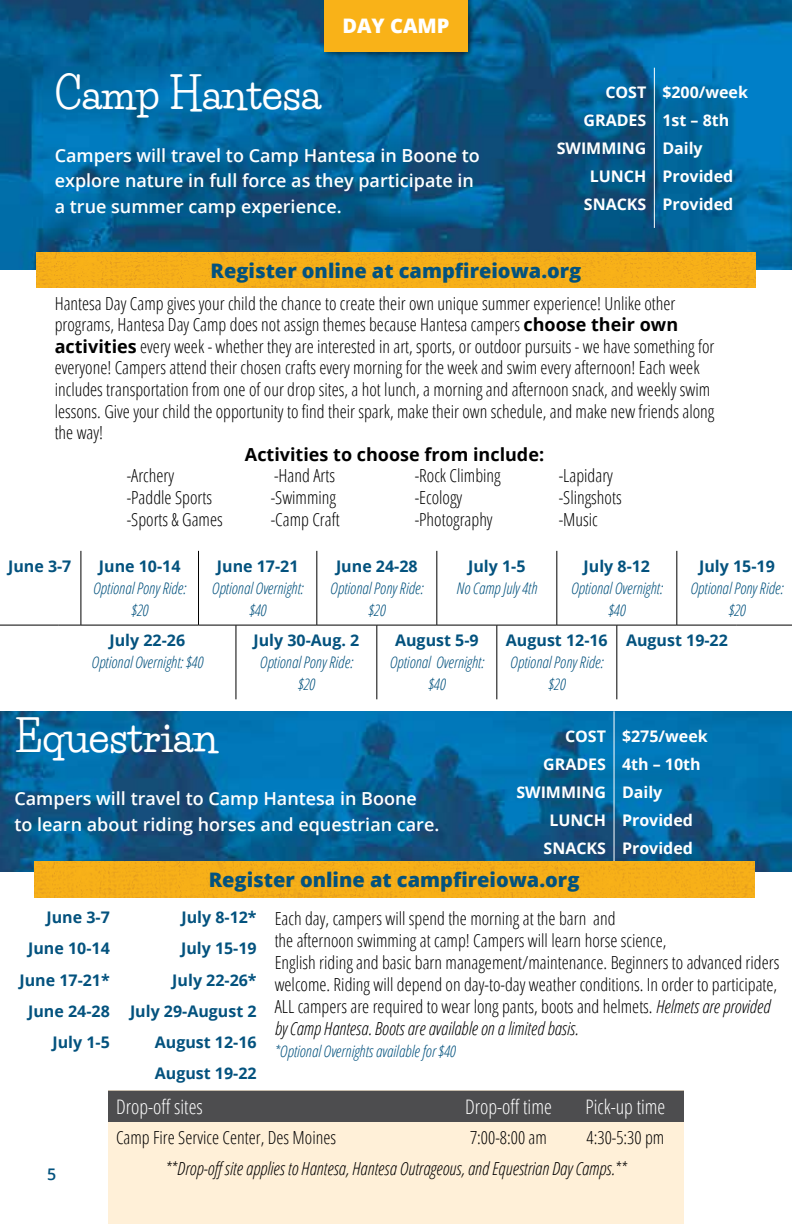
<style>
.page{position:relative;width:792px;height:1224px;background:#fff}
.page>*{position:absolute;margin:0;border:0;box-sizing:border-box;transform-origin:0 0}
.t1{font:700 42px "Life Savers";color:#fff}
.t2{font:800 20px "Open Sans";color:#03527e}
.t3{font:300 condensed 20px "Open Sans";color:#fff}
.t4{font:800 20px "Open Sans";color:#fff}
.t5{font:300 condensed 18px/21.6px "Open Sans";color:#000}
.t6{font:600 18px/26px "Open Sans";color:#fff}
.t7{font:italic 300 condensed 18px "Open Sans";color:#000}
.t8{font:700 18px "Open Sans";color:#000}
.t9{font:italic 300 condensed 16px/22px "Open Sans";color:#03527e;text-align:center}
.t10{font:700 16px/31.2px "Open Sans";color:#03527e;text-align:right}
.t11{font:700 16px/28px "Open Sans";color:#fff}
.t12{font:600 16px "Open Sans";color:#03527e}
.s1{font-weight:700;font-stretch:normal}
.s2{font-style:italic}
</style>
<div class="page">
<img style="left:0;top:0;width:792px;height:270px">
<div style="left:323px;top:0;width:151px;height:58px;background:#000;opacity:.4"></div>
<div style="left:324px;top:0;width:144px;height:51px;background:#f9b218"></div>
<div style="left:108px;top:1091px;width:576px;height:133px;background:#fff0d8"></div>
<div style="left:108px;top:1091px;width:576px;height:31px;background:#4d4d4f"></div>
<img style="left:0;top:711px;width:792px;height:161px">
<img style="left:36px;top:252px;width:720px;height:36px">
<hr style="left:654px;top:68px;width:1px;height:160px;background:#fff">
<hr style="left:614px;top:711px;width:1px;height:161px;background:#fff">
<hr style="left:81px;top:551px;width:1px;height:74px;background:#000">
<hr style="left:198px;top:551px;width:1px;height:74px;background:#000">
<hr style="left:316px;top:551px;width:1px;height:74px;background:#000">
<hr style="left:436px;top:551px;width:1px;height:74px;background:#000">
<hr style="left:556px;top:551px;width:1px;height:74px;background:#000">
<hr style="left:676px;top:551px;width:1px;height:74px;background:#000">
<hr style="left:0;top:625px;width:59px;height:1px;background:#000">
<svg style="left:59px;top:625px;width:22px;height:1px"></svg>
<hr style="left:81px;top:625px;width:118px;height:1px;background:#000">
<hr style="left:199px;top:625px;width:37px;height:1px;background:#000">
<hr style="left:236px;top:625px;width:81px;height:1px;background:#000">
<hr style="left:236px;top:625px;width:1px;height:74px;background:#000">
<hr style="left:317px;top:625px;width:60px;height:1px;background:#000">
<hr style="left:377px;top:625px;width:60px;height:1px;background:#000">
<hr style="left:376px;top:625px;width:1px;height:74px;background:#000">
<hr style="left:437px;top:625px;width:60px;height:1px;background:#000">
<hr style="left:497px;top:625px;width:60px;height:1px;background:#000">
<hr style="left:496px;top:625px;width:1px;height:74px;background:#000">
<hr style="left:557px;top:625px;width:60px;height:1px;background:#000">
<hr style="left:617px;top:625px;width:60px;height:1px;background:#000">
<hr style="left:616px;top:625px;width:1px;height:74px;background:#000">
<hr style="left:677px;top:625px;width:60px;height:1px;background:#000">
<hr style="left:737px;top:625px;width:55px;height:1px;background:#000">
<div style="left:34px;top:862px;width:720px;height:36px;background:#f6af18"></div>
<p class="t4" style="left:342px;top:11px;width:109px">DAY CAMP</p>
<h1 class="t1" style="left:55px;top:68px;width:268px">Camp Hantesa</h1>
<p class="t6" style="left:55px;top:142px;width:427px">Campers will travel to Camp Hantesa in Boone to explore nature in full force as they participate in a true summer camp experience.</p>
<p class="t11" style="left:605px;top:78px;width:11px">Cost</p>
<p class="t11" style="left:584px;top:106px;width:34px">Grades</p>
<p class="t11" style="left:557px;top:134px;width:89px">Swimming</p>
<p class="t11" style="left:590px;top:162px;width:58px">Lunch</p>
<p class="t11" style="left:584px;top:190px;width:63px">Snacks</p>
<p class="t11" style="left:662px;top:78px;width:87px">$200/week<br>1st – 8th<br>Daily<br>Provided<br>Provided</p>
<p class="t2" style="left:211px;top:255px;width:372px">Register online at campfireiowa.org</p>
<p class="t5" style="left:55px;top:292px;width:661px">Hantesa Day Camp gives your child the chance to create their own unique summer experience! Unlike other programs, Hantesa Day Camp does not assign themes because Hantesa campers <span class="s1">choose their own activities</span> every week - whether they are interested in art, sports, or outdoor pursuits - we have something for everyone! Campers attend their chosen crafts every morning for the week and swim every afternoon! Each week includes transportation from one of our drop sites, a hot lunch, a morning and afternoon snack, and weekly swim lessons. Give your child the opportunity to find their spark, make their own schedule, and make new friends along the way!</p>
<p class="t8" style="left:245px;top:442px;width:301px">Activities to choose from include:</p>
<p class="t5" style="left:127px;top:465px;width:49px">-Archery</p>
<p class="t5" style="left:274px;top:465px;width:63px">-Hand Arts</p>
<p class="t5" style="left:415px;top:465px;width:88px">-Rock Climbing</p>
<p class="t5" style="left:559px;top:465px;width:56px">-Lapidary</p>
<p class="t5" style="left:127px;top:486px;width:87px">-Paddle Sports</p>
<p class="t5" style="left:271px;top:486px;width:67px">-Swimming</p>
<p class="t5" style="left:415px;top:486px;width:49px">-Ecology</p>
<p class="t5" style="left:559px;top:486px;width:64px">-Slingshots</p>
<p class="t5" style="left:127px;top:508px;width:98px">-Sports &amp; Games</p>
<p class="t5" style="left:271px;top:508px;width:70px">-Camp Craft</p>
<p class="t5" style="left:415px;top:508px;width:80px">-Photography</p>
<p class="t5" style="left:559px;top:508px;width:41px">-Music</p>
<p class="t10" style="left:8px;top:550px;width:65px">June 3-7</p>
<p class="t10" style="left:99px;top:550px;width:83px">June 10-14</p>
<p class="t9" style="left:93px;top:577px;width:95px">Optional Pony Ride: $20</p>
<p class="t10" style="left:109px;top:625px;width:77px">July 22-26</p>
<p class="t9" style="left:92px;top:651px;width:113px">Optional Overnight: $40</p>
<p class="t10" style="left:217px;top:550px;width:83px">June 17-21</p>
<p class="t9" style="left:212px;top:577px;width:93px">Optional Overnight: $40</p>
<p class="t10" style="left:336px;top:550px;width:83px">June 24-28</p>
<p class="t9" style="left:330px;top:577px;width:95px">Optional Pony Ride: $20</p>
<p class="t10" style="left:468px;top:550px;width:59px">July 1-5</p>
<p class="t9" style="left:457px;top:577px;width:82px">No Camp July 4th</p>
<p class="t10" style="left:584px;top:550px;width:68px">July 8-12</p>
<p class="t9" style="left:571px;top:577px;width:93px">Optional Overnight: $40</p>
<p class="t10" style="left:699px;top:550px;width:77px">July 15-19</p>
<p class="t9" style="left:690px;top:577px;width:95px">Optional Pony Ride: $20</p>
<p class="t10" style="left:254px;top:625px;width:107px">July 30-Aug. 2</p>
<p class="t9" style="left:260px;top:651px;width:95px">Optional Pony Ride: $20</p>
<p class="t10" style="left:395px;top:625px;width:85px">August 5-9</p>
<p class="t9" style="left:390px;top:651px;width:96px">Optional Overnight: $40</p>
<p class="t10" style="left:506px;top:625px;width:103px">August 12-16</p>
<p class="t9" style="left:510px;top:651px;width:95px">Optional Pony Ride: $20</p>
<p class="t10" style="left:626px;top:625px;width:103px">August 19-22</p>
<h1 class="t1" style="left:14px;top:711px;width:205px">Equestrian</h1>
<p class="t6" style="left:14px;top:785px;width:426px">Campers will travel to Camp Hantesa in Boone to learn about riding horses and equestrian care.</p>
<p class="t11" style="left:565px;top:721px;width:11px">Cost</p>
<p class="t11" style="left:543px;top:749px;width:34px">Grades</p>
<p class="t11" style="left:516px;top:777px;width:89px">Swimming</p>
<p class="t11" style="left:549px;top:805px;width:58px">Lunch</p>
<p class="t11" style="left:544px;top:833px;width:63px">Snacks</p>
<p class="t2" style="left:209px;top:865px;width:372px">Register online at campfireiowa.org</p>
<p class="t11" style="left:622px;top:721px;width:87px">$275/week<br>4th – 10th<br>Daily<br>Provided<br>Provided</p>
<p class="t10" style="left:19px;top:901px;width:92px">June 3-7<br>June 10-14<br>June 17-21*<br>June 24-28<br>July 1-5</p>
<p class="t10" style="left:130px;top:901px;width:128px">July 8-12*<br>July 15-19<br>July 22-26*<br>July 29-August 2<br>August 12-16<br>August 19-22</p>
<p class="t5" style="left:275px;top:907px;width:506px">Each day, campers will spend the morning at the barn and<br>the afternoon swimming at camp! Campers will learn horse science,<br>English riding and basic barn management/maintenance. Beginners to advanced riders welcome. Riding will depend on day-to-day weather conditions. In order to participate, ALL campers are required to wear long pants, boots and helmets. <span class="s2">Helmets are provided by Camp Hantesa. Boots are available on a limited basis.</span></p>
<p class="t9" style="left:275px;top:1039px;width:182px">*Optional Overnights available for $40</p>
<p class="t12" style="left:47px;top:1163px;width:11px">5</p>
<p class="t3" style="left:116px;top:1093px;width:88px">Drop-off sites</p>
<p class="t3" style="left:465px;top:1093px;width:88px">Drop-off time</p>
<p class="t3" style="left:586px;top:1093px;width:81px">Pick-up time</p>
<p class="t5" style="left:116px;top:1126px;width:222px">Camp Fire Service Center, Des Moines</p>
<p class="t5" style="left:470px;top:1126px;width:78px">7:00-8:00 am</p>
<p class="t5" style="left:587px;top:1126px;width:79px">4:30-5:30 pm</p>
<p class="t7" style="left:165px;top:1156px;width:463px">**Drop-offsite applies to Hantesa, Hantesa Outrageous, and Equestrian Day Camps.**</p>
</div>
